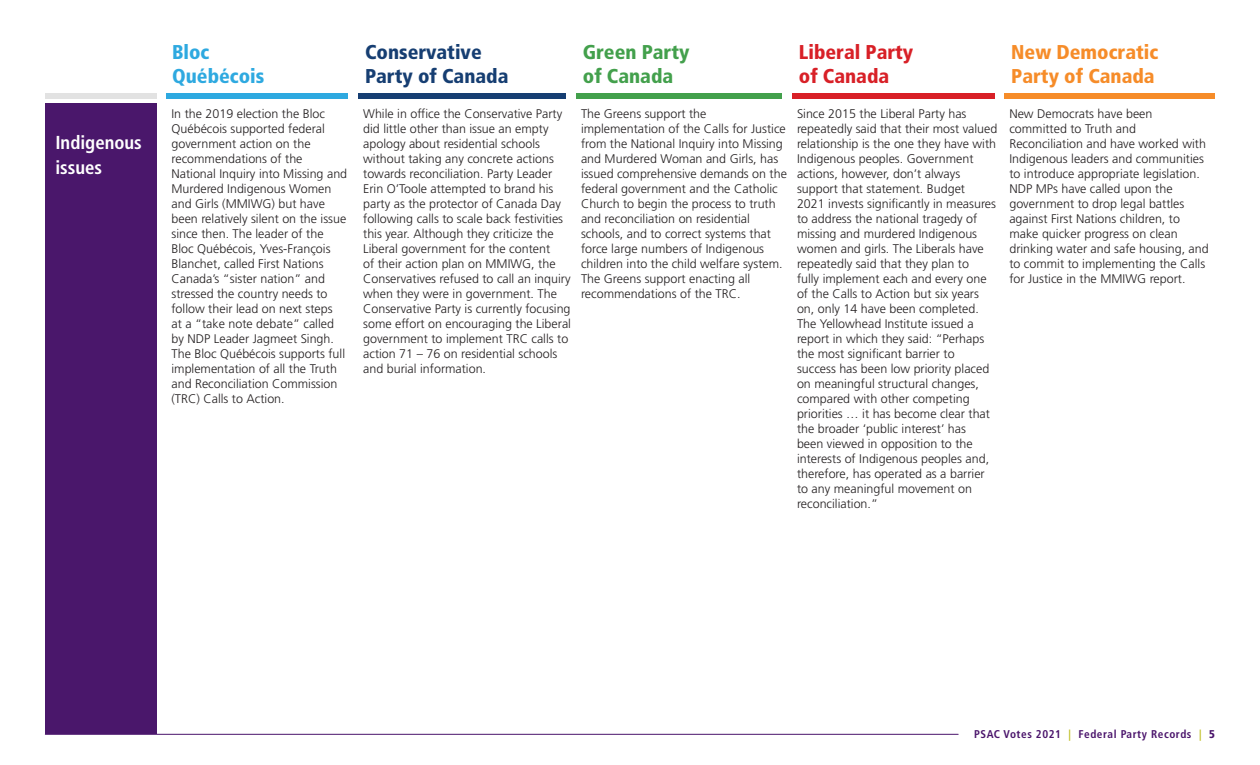
<style>
.page{position:relative;width:1260px;height:765px;background:#fff}
.page>*{position:absolute;margin:0;border:0;box-sizing:border-box;transform-origin:0 0}
.Chart_body_text{font:900 condensed 20px/24px "Frutiger LT Std";color:#f68c29}
.Chart_body_text-2{font:900 condensed 20px/24px "Frutiger LT Std";color:#163e72}
.Chart_body_text-3{font:900 condensed 20px/24px "Frutiger LT Std";color:#d82027}
.Chart_body_text-4{font:900 condensed 20px/24px "Frutiger LT Std";color:#43a04c}
.Chart_body_text-5{font:900 condensed 20px/24px "Frutiger LT Std";color:#2ea9e0}
.Chart_body_text-6{font:700 condensed 18.75px/25px "Frutiger LT Std";color:#fff}
.Chart_body_text-7{font:300 12.5px/15px "Frutiger";color:#231f20}
.Chart_body_text-8{font:700 condensed 11.25px "Frutiger LT Std";letter-spacing:.05em;color:#4a146b}
.s1{color:#bdbd1c}
.s2{font-weight:900}
</style>
<div class="page">
<hr style="left:45px;top:734px;width:913px;height:1px;background:#4a146b">
<div style="left:45px;top:104px;width:111px;height:630px;background:#4a176b"></div>
<div style="left:166px;top:93px;width:182px;height:6px;background:#2ea9e0"></div>
<div style="left:358px;top:93px;width:208px;height:6px;background:#163e72"></div>
<div style="left:576px;top:93px;width:206px;height:6px;background:#43a04c"></div>
<div style="left:792px;top:93px;width:202px;height:6px;background:#d82027"></div>
<div style="left:1004px;top:93px;width:211px;height:6px;background:#f68c29"></div>
<div style="left:45px;top:93px;width:111px;height:6px;background:#e2e2e2"></div>
<p class="Chart_body_text-6" style="left:55px;top:130px;width:88px">Indigenous issues</p>
<p class="Chart_body_text-5" style="left:172px;top:40px;width:94px">Bloc<br>Québécois</p>
<p class="Chart_body_text-2" style="left:365px;top:40px;width:145px">Conservative<br>Party of Canada</p>
<p class="Chart_body_text-4" style="left:583px;top:40px;width:108px">Green Party of Canada</p>
<p class="Chart_body_text-3" style="left:799px;top:40px;width:116px">Liberal Party of Canada</p>
<p class="Chart_body_text" style="left:1011px;top:40px;width:149px">New Democratic<br>Party of Canada</p>
<p class="Chart_body_text-7" style="left:171px;top:106px;width:177px">In the 2019 election the Bloc<br>Québécois supported federal government action on the recommendations of the<br>National Inquiry into Missing and<br>Murdered Indigenous Women and Girls (MMIWG) but have been relatively silent on the issue since then. The leader of the<br>Bloc Québécois, Yves-François<br>Blanchet, called First Nations<br>Canada’s “sister nation” and stressed the country needs to follow their lead on next steps<br>at a “take note debate” called by NDP Leader Jagmeet Singh.<br>The Bloc Québécois supports full implementation of all the Truth and Reconciliation Commission (TRC) Calls to Action.</p>
<p class="Chart_body_text-7" style="left:363px;top:106px;width:209px">While in office the Conservative Party did little other than issue an empty apology about residential schools without taking any concrete actions towards reconciliation. Party Leader Erin O’Toole attempted to brand his party as the protector of Canada Day following calls to scale back festivities this year. Although they criticize the Liberal government for the content<br>of their action plan on MMIWG, the Conservatives refused to call an inquiry when they were in government. The Conservative Party is currently focusing some effort on encouraging the Liberal government to implement TRC calls to action 71 – 76 on residential schools and burial information.</p>
<p class="Chart_body_text-7" style="left:581px;top:106px;width:207px">The Greens support the implementation of the Calls for Justice from the National Inquiry into Missing and Murdered Woman and Girls, has issued comprehensive demands on the federal government and the Catholic Church to begin the process to truth and reconciliation on residential schools, and to correct systems that force large numbers of Indigenous children into the child welfare system.<br>The Greens support enacting all recommendations of the TRC.</p>
<p class="Chart_body_text-7" style="left:797px;top:106px;width:202px">Since 2015 the Liberal Party has repeatedly said that their most valued relationship is the one they have with Indigenous peoples. Government actions, however, don’t always support that statement. Budget<br>2021 invests significantly in measures to address the national tragedy of missing and murdered Indigenous women and girls. The Liberals have repeatedly said that they plan to<br>fully implement each and every one of the Calls to Action but six years on, only 14 have been completed.<br>The Yellowhead Institute issued a report in which they said: “Perhaps the most significant barrier to<br>success has been low priority placed on meaningful structural changes, compared with other competing priorities … it has become clear that the broader ‘public interest’ has<br>been viewed in opposition to the interests of Indigenous peoples and, therefore, has operated as a barrier to any meaningful movement on reconciliation.”</p>
<p class="Chart_body_text-7" style="left:1009px;top:106px;width:201px">New Democrats have been committed to Truth and<br>Reconciliation and have worked with<br>Indigenous leaders and communities to introduce appropriate legislation.<br>NDP MPs have called upon the government to drop legal battles against First Nations children, to make quicker progress on clean drinking water and safe housing, and to commit to implementing the Calls for Justice in the MMIWG report.</p>
<p class="Chart_body_text-8" style="left:974px;top:728px;width:242px">PSAC Votes 2021 <span class="s1">|</span> Federal Party Records <span class="s1">|</span> <span class="s2">5</span></p>
</div>
